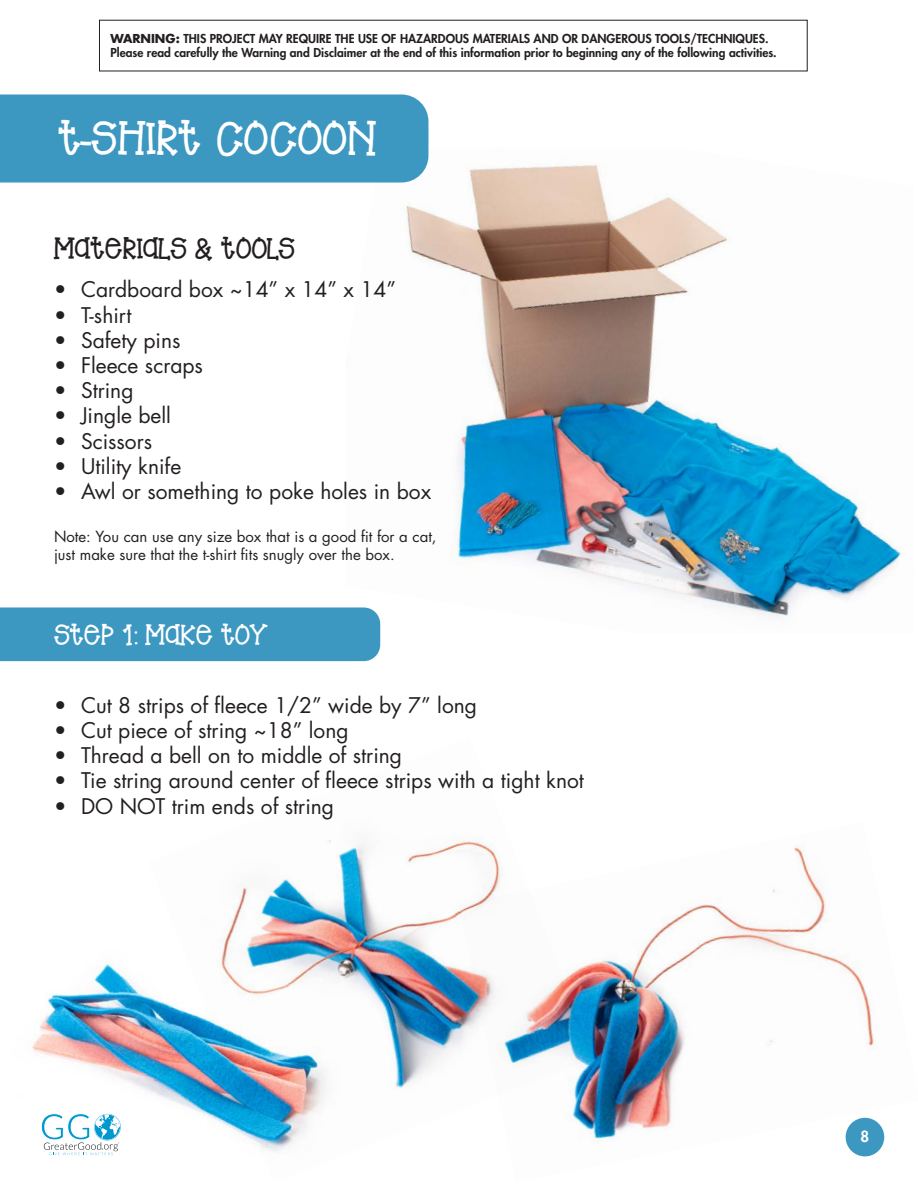
<style>
.page{position:relative;width:918px;height:1188px;background:#fff}
.page>*{position:absolute;margin:0;border:0;box-sizing:border-box;transform-origin:0 0}
.t1{font:45px "Hello Big Ben";color:#fff}
.t2{font:28.5px "Hello Big Ben";color:#231f20}
.t3{font:27.45px "Hello Big Ben";color:#fff}
.t4{font:21px "Futura Std";color:#231f20}
.t5{font:15px/18px "Futura Std";color:#231f20}
.t6{font:800 15px "Futura Std";color:#fff}
.t7{font:800 12px/14.4px "Futura Std";color:#231f20}
.s1{font-weight:700}
</style>
<div class="page">
<img style="left:345px;top:147px;width:556px;height:486px">
<div style="left:0;top:94px;width:428px;height:89px;background:#3c97c1"></div>
<div style="left:0;top:608px;width:380px;height:53px;background:#3c97c1"></div>
<img style="left:32px;top:955px;width:117px;height:201px">
<img style="left:149px;top:840px;width:310px;height:312px">
<img style="left:459px;top:838px;width:426px;height:319px">
<svg style="left:41px;top:1113px;width:81px;height:42px"></svg>
<p class="t7" style="left:111px;top:31px;width:668px"><span class="s1">WARNING:</span> THIS PROJECT MAY REQUIRE THE USE OF HAZARDOUS MATERIALS AND OR DANGEROUS TOOLS/TECHNIQUES.<br>Please read carefully the Warning and Disclaimer at the end of this information prior to beginning any of the following activities.</p>
<p class="t1" style="left:58px;top:113px;width:320px">T-SHIRT COCOON</p>
<p class="t2" style="left:54px;top:232px;width:242px">MATERIALS &amp; TOOLS</p>
<p class="t4" style="left:54px;top:276px;width:343px">• Cardboard box ~14” x 14” x 14”</p>
<p class="t4" style="left:54px;top:302px;width:79px">• T-shirt</p>
<p class="t4" style="left:54px;top:327px;width:128px">• Safety pins</p>
<p class="t4" style="left:54px;top:352px;width:150px">• Fleece scraps</p>
<p class="t4" style="left:54px;top:377px;width:81px">• String</p>
<p class="t4" style="left:54px;top:402px;width:119px">• Jingle bell</p>
<p class="t4" style="left:54px;top:428px;width:100px">• Scissors</p>
<p class="t4" style="left:54px;top:453px;width:129px">• Utility knife</p>
<p class="t4" style="left:54px;top:478px;width:379px">• Awl or something to poke holes in box</p>
<p class="t5" style="left:54px;top:528px;width:384px">Note: You can use any size box that is a good fit for a cat, just make sure that the t-shirt fits snugly over the box.</p>
<p class="t3" style="left:54px;top:619px;width:215px">STEP 1: MAKE TOY</p>
<p class="t4" style="left:54px;top:692px;width:425px">• Cut 8 strips of fleece 1/2” wide by 7” long</p>
<p class="t4" style="left:54px;top:717px;width:296px">• Cut piece of string ~18” long</p>
<p class="t4" style="left:54px;top:742px;width:350px">• Thread a bell on to middle of string</p>
<p class="t4" style="left:54px;top:767px;width:531px">• Tie string around center of fleece strips with a tight knot</p>
<p class="t4" style="left:54px;top:793px;width:282px">• DO NOT trim ends of string</p>
<p class="t6" style="left:861px;top:1127px;width:10px">8</p>
</div>
